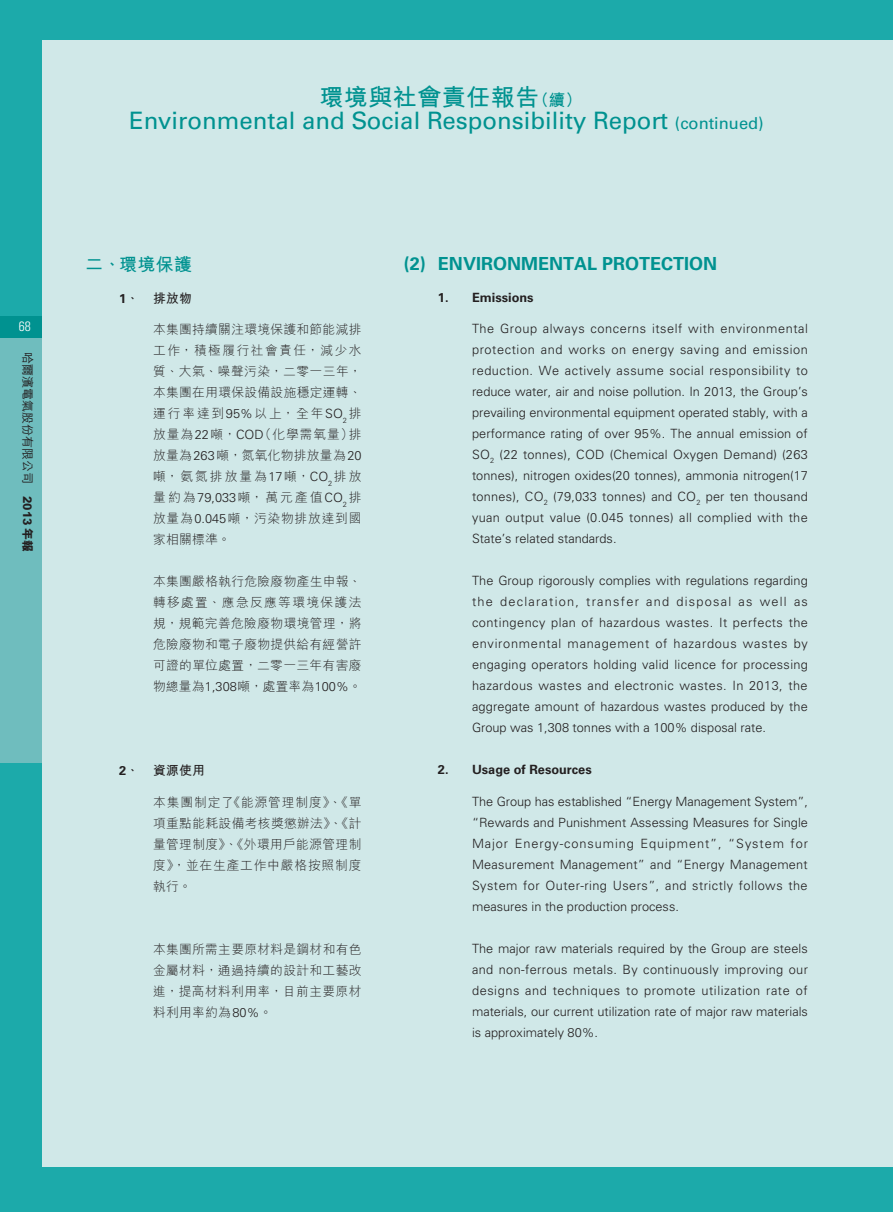
<style>
.page{position:relative;width:893px;height:1212px;background:#1caaaa}
.page>*{position:absolute;margin:0;border:0;box-sizing:border-box;transform-origin:0 0}
.t1{font:24px "Univers LT Std";color:#009290}
.t2{font:700 24px "M Hei HK";letter-spacing:.02em;color:#009290}
.t3{font:700 18px "Univers LT Std";color:#009290}
.t4{font:700 18px "M Hei HK";color:#009290}
.t5{font:300 condensed 13.5px "Univers LT Std";color:#fff}
.t6{font:300 12.75px/21px "Univers LT Std";color:#231f20;text-align:justify}
.t7{font:300 12.75px/21px "M Hei HK";letter-spacing:.025em;color:#231f20;text-align:justify}
.t8{font:700 12.75px "Univers LT Std";color:#231f20}
.t9{font:700 12.75px "M Hei HK";letter-spacing:.02em;color:#231f20}
.t10{font:500 12px "M Hei HK";color:#231f20}
.s1{font-weight:800}
.s2{font-size:16.5px}
.s3{font-family:"Univers LT Std"}
</style>
<div class="page">
<div style="left:0;top:316px;width:44px;height:447px;background:#6fbdbe"></div>
<div style="left:0;top:316px;width:44px;height:21px;background:#009290"></div>
<div style="left:43px;top:40px;width:850px;height:1126px;background:#d0e8e8"></div>
<p class="t5" style="left:19px;top:318px;width:13px">68</p>
<p class="t10" style="left:36px;top:352px;width:202px;rotate:90deg">哈爾濱電氣股份有限公司 <span class="s1">2013 年報</span></p>
<h1 class="t2" style="left:319px;top:80px;width:264px">環境與社會責任報告<span class="s2">（續）</span></h1>
<h1 class="t1" style="left:129px;top:106px;width:636px">Environmental and Social Responsibility Report <span class="s2">(continued)</span></h1>
<h2 class="t4" style="left:85px;top:252px;width:109px">二、環境保護</h2>
<p class="t9" style="left:119px;top:289px;width:74px"><span class="s3">1</span>、 排放物</p>
<p class="t7" style="left:153px;top:319px;width:210px">本集團持續關注環境保護和節能減排工作，積極履行社會責任，減少水質、大氣、噪聲污染，二零一三年，本集團在用環保設備設施穩定運轉、運行率達到<span class="s3">95%</span>以上，全年<span class="s3">SO</span><sub>2</sub>排放量為<span class="s3">22</span>噸，<span class="s3">COD</span>（化學需氧量）排放量為<span class="s3">263</span>噸，氮氧化物排放量為<span class="s3">20</span>噸，氨氮排放量為<span class="s3">17</span>噸，<span class="s3">CO</span><sub>2</sub>排放量約為<span class="s3">79,033</span>噸，萬元產值<span class="s3">CO</span><sub>2</sub>排放量為<span class="s3">0.045</span>噸，污染物排放達到國家相關標準。</p>
<p class="t7" style="left:153px;top:571px;width:210px">本集團嚴格執行危險廢物產生申報、轉移處置、應急反應等環境保護法規，規範完善危險廢物環境管理，將危險廢物和電子廢物提供給有經營許可證的單位處置，二零一三年有害廢物總量為<span class="s3">1,308</span>噸，處置率為<span class="s3">100%</span>。</p>
<p class="t9" style="left:119px;top:761px;width:87px"><span class="s3">2</span>、 資源使用</p>
<p class="t7" style="left:153px;top:791px;width:210px">本集團制定了《能源管理制度》、《單項重點能耗設備考核獎懲辦法》、《計量管理制度》、《外環用戶能源管理制度》，並在生產工作中嚴格按照制度執行。</p>
<p class="t7" style="left:153px;top:938px;width:210px">本集團所需主要原材料是鋼材和有色金屬材料，通過持續的設計和工藝改進，提高材料利用率，目前主要原材料利用率約為<span class="s3">80%</span>。</p>
<h2 class="t3" style="left:404px;top:253px;width:59px">(2) Environmental</h2>
<h2 class="t3" style="left:602px;top:253px;width:24px">Protection</h2>
<p class="t8" style="left:438px;top:290px;width:97px">1. Emissions</p>
<p class="t6" style="left:472px;top:318px;width:338px">The Group always concerns itself with environmental protection and works on energy saving and emission reduction. We actively assume social responsibility to reduce water, air and noise pollution. In 2013, the Group’s prevailing environmental equipment operated stably, with a performance rating of over 95%. The annual emission of SO<sub>2</sub> (22 tonnes), COD (Chemical Oxygen Demand) (263 tonnes), nitrogen oxides(20 tonnes), ammonia nitrogen(17 tonnes), CO<sub>2</sub> (79,033 tonnes) and CO<sub>2</sub> per ten thousand yuan output value (0.045 tonnes) all complied with the State’s related standards.</p>
<p class="t6" style="left:472px;top:570px;width:337px">The Group rigorously complies with regulations regarding the declaration, transfer and disposal as well as contingency plan of hazardous wastes. It perfects the environmental management of hazardous wastes by engaging operators holding valid licence for processing hazardous wastes and electronic wastes. In 2013, the aggregate amount of hazardous wastes produced by the Group was 1,308 tonnes with a 100% disposal rate.</p>
<p class="t8" style="left:438px;top:762px;width:155px">2. Usage of Resources</p>
<p class="t6" style="left:472px;top:791px;width:338px">The Group has established “Energy Management System”, “Rewards and Punishment Assessing Measures for Single Major Energy-consuming Equipment”, “System for Measurement Management” and “Energy Management System for Outer-ring Users”, and strictly follows the measures in the production process.</p>
<p class="t6" style="left:472px;top:938px;width:337px">The major raw materials required by the Group are steels and non-ferrous metals. By continuously improving our designs and techniques to promote utilization rate of materials, our current utilization rate of major raw materials is approximately 80%.</p>
</div>
